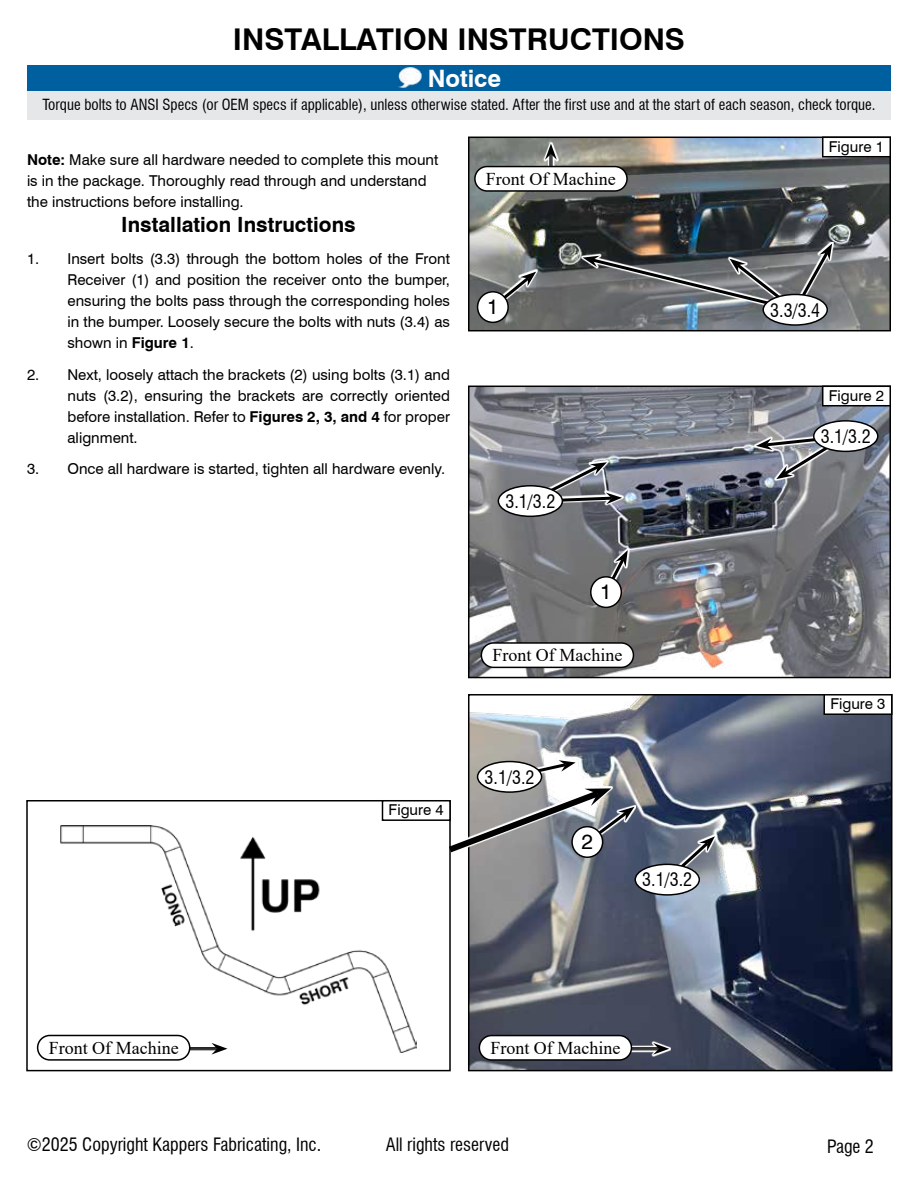
<style>
.page{position:relative;width:918px;height:1188px;background:#fff}
.page>*{position:absolute;margin:0;border:0;box-sizing:border-box;transform-origin:0 0}
.t1{font:700 30px "Swiss 721 BT";color:#000}
.t2{font:700 24px "Swiss 721 BT";color:#fff}
.t3{font:700 21px "Swiss 721 BT";color:#000}
.t4{font:21px "Swiss 721 BT";color:#000}
.t5{font:condensed 18px "Swiss 721 BT";color:#000}
.t6{font:18px "Times New Roman";color:#000}
.t7{font:15px/21px "Swiss 721 BT";color:#000;text-align:justify}
.t8{font:condensed 15px "Swiss 721 BT";color:#000}
.s1{font-weight:700}
</style>
<div class="page">
<div style="left:27px;top:90px;width:864px;height:30px;background:#e6e7e8"></div>
<div style="left:27px;top:65px;width:864px;height:25px;background:#005f9e"></div>
<img style="left:399px;top:68px;width:23px;height:19px">
<img style="left:471px;top:140px;width:417px;height:188px">
<div style="left:468px;top:137px;width:423px;height:194px;border:2px solid #000"></div>
<div style="left:823px;top:137px;width:67px;height:20px;background:#fff"></div>
<div style="left:822px;top:137px;width:69px;height:20px;border:2px solid #000"></div>
<svg style="left:543px;top:142px;width:15px;height:24px"></svg>
<hr style="left:549px;top:154px;width:1px;height:34px;background:#000">
<hr style="left:551px;top:154px;width:1px;height:34px;background:#000">
<hr style="left:552px;top:154px;width:1px;height:34px;background:#000">
<svg style="left:545px;top:144px;width:12px;height:16px"></svg>
<div style="left:475px;top:167px;width:152px;height:24px;background:#fff;border-radius:12px"></div>
<div style="left:474px;top:166px;width:154px;height:26px;border:2px solid #000;border-radius:12px"></div>
<svg style="left:792px;top:242px;width:42px;height:70px"></svg>
<svg style="left:583px;top:244px;width:249px;height:70px;background:#676a6c"></svg>
<div style="left:763px;top:294px;width:64px;height:31px;background:#fff;border-radius:50%"></div>
<div style="left:762px;top:294px;width:66px;height:32px;border:2px solid #000;border-radius:50%"></div>
<svg style="left:490px;top:270px;width:48px;height:40px"></svg>
<svg style="left:489px;top:272px;width:47px;height:39px"></svg>
<div style="left:478px;top:292px;width:30px;height:30px;background:#fff;border-radius:50%"></div>
<div style="left:477px;top:291px;width:32px;height:32px;border:2px solid #000;border-radius:50%"></div>
<img style="left:471px;top:389px;width:417px;height:286px">
<div style="left:468px;top:386px;width:423px;height:292px;border:2px solid #000"></div>
<div style="left:823px;top:386px;width:67px;height:20px;background:#fff"></div>
<div style="left:822px;top:386px;width:69px;height:20px;border:2px solid #000"></div>
<div style="left:481px;top:643px;width:152px;height:24px;background:#fff;border-radius:12px"></div>
<div style="left:481px;top:642px;width:153px;height:26px;border:2px solid #000;border-radius:12px"></div>
<svg style="left:528px;top:461px;width:81px;height:1px"></svg>
<svg style="left:562px;top:491px;width:62px;height:15px"></svg>
<svg style="left:526px;top:462px;width:96px;height:43px;background:#7d8088"></svg>
<div style="left:498px;top:486px;width:64px;height:30px;background:#fff;border-radius:50%"></div>
<div style="left:498px;top:485px;width:65px;height:32px;border:2px solid #000;border-radius:50%"></div>
<svg style="left:774px;top:479px;width:74px;height:2px"></svg>
<svg style="left:754px;top:433px;width:2px;height:19px"></svg>
<svg style="left:756px;top:432px;width:94px;height:47px;background:#86888f"></svg>
<div style="left:814px;top:421px;width:64px;height:30px;background:#fff;border-radius:50%"></div>
<div style="left:813px;top:420px;width:66px;height:32px;border:2px solid #000;border-radius:50%"></div>
<svg style="left:603px;top:548px;width:26px;height:47px"></svg>
<svg style="left:602px;top:550px;width:26px;height:46px"></svg>
<div style="left:591px;top:577px;width:30px;height:30px;background:#fff;border-radius:50%"></div>
<div style="left:590px;top:576px;width:32px;height:32px;border:2px solid #000;border-radius:50%"></div>
<img style="left:471px;top:697px;width:418px;height:371px">
<div style="left:468px;top:694px;width:424px;height:377px;border:2px solid #000"></div>
<div style="left:824px;top:695px;width:68px;height:19px;background:#fff"></div>
<div style="left:823px;top:694px;width:69px;height:21px;border:2px solid #000"></div>
<svg style="left:628px;top:1041px;width:43px;height:15px"></svg>
<hr style="left:491px;top:1047px;width:168px;height:1px;background:#000">
<hr style="left:491px;top:1049px;width:168px;height:1px;background:#000">
<svg style="left:653px;top:1043px;width:16px;height:12px"></svg>
<div style="left:479px;top:1036px;width:152px;height:24px;background:#fff;border-radius:12px"></div>
<div style="left:479px;top:1035px;width:153px;height:26px;border:2px solid #000;border-radius:12px"></div>
<svg style="left:507px;top:759px;width:70px;height:1px"></svg>
<svg style="left:664px;top:835px;width:53px;height:48px"></svg>
<svg style="left:663px;top:836px;width:52px;height:48px;background:#767c89"></svg>
<div style="left:635px;top:864px;width:64px;height:31px;background:#fff;border-radius:50%"></div>
<div style="left:635px;top:864px;width:65px;height:32px;border:2px solid #000;border-radius:50%"></div>
<svg style="left:634px;top:805px;width:2px;height:40px"></svg>
<div style="left:571px;top:826px;width:32px;height:32px;border:2px solid #000;border-radius:50%"></div>
<svg style="left:451px;top:760px;width:183px;height:97px"></svg>
<img style="left:61px;top:826px;width:355px;height:226px">
<div style="left:26px;top:800px;width:425px;height:271px;border:2px solid #000"></div>
<div style="left:382px;top:800px;width:69px;height:21px;border:2px solid #000"></div>
<div style="left:47px;top:1041px;width:182px;height:15px;background:#fff"></div>
<hr style="left:49px;top:1047px;width:168px;height:1px;background:#000">
<hr style="left:49px;top:1048px;width:168px;height:1px;background:#000">
<hr style="left:49px;top:1049px;width:168px;height:1px;background:#000">
<svg style="left:211px;top:1043px;width:16px;height:12px"></svg>
<div style="left:38px;top:1035px;width:152px;height:25px;background:#fff;border-radius:12px"></div>
<div style="left:37px;top:1035px;width:153px;height:26px;border:2px solid #000;border-radius:12px"></div>
<h1 class="t1" style="left:233px;top:21px;width:454px">INSTALLATION INSTRUCTIONS</h1>
<h2 class="t2" style="left:428px;top:64px;width:75px">Notice</h2>
<p class="t8" style="left:42px;top:96px;width:835px">Torque bolts to ANSI Specs (or OEM specs if applicable), unless otherwise stated. After the first use and at the start of each season, check torque.</p>
<p class="t7" style="left:829px;top:136px;width:57px">Figure 1</p>
<p class="t6" style="left:486px;top:166px;width:131px">Front Of Machine</p>
<p class="t7" style="left:27px;top:149px;width:413px;text-align:left"><span class="s1">Note:</span> Make sure all hardware needed to complete this mount is in the package. Thoroughly read through and understand the instructions before installing.</p>
<h3 class="t3" style="left:121px;top:212px;width:236px">Installation Instructions</h3>
<p class="t7" style="left:68px;top:248px;width:384px;text-indent:-40px">1. Insert bolts (3.3) through the bottom holes of the Front Receiver (1) and position the receiver onto the bumper, ensuring the bolts pass through the corresponding holes in the bumper. Loosely secure the bolts with nuts (3.4) as shown in <span class="s1">Figure 1</span>.</p>
<p class="t7" style="left:68px;top:364px;width:384px;text-indent:-40px">2. Next, loosely attach the brackets (2) using bolts (3.1) and nuts (3.2), ensuring the brackets are correctly oriented before installation. Refer to <span class="s1">Figures 2, 3, and 4</span> for proper alignment.</p>
<p class="t7" style="left:27px;top:458px;width:420px">3. Once all hardware is started, tighten all hardware evenly.</p>
<h3 class="t4" style="left:487px;top:294px;width:13px">1</h3>
<p class="t5" style="left:770px;top:299px;width:51px">3.3/3.4</p>
<p class="t7" style="left:829px;top:385px;width:57px">Figure 2</p>
<p class="t5" style="left:821px;top:426px;width:51px">3.1/3.2</p>
<p class="t5" style="left:505px;top:491px;width:51px">3.1/3.2</p>
<h3 class="t4" style="left:600px;top:579px;width:13px">1</h3>
<p class="t6" style="left:49px;top:1035px;width:131px">Front Of Machine</p>
<p class="t6" style="left:492px;top:642px;width:131px">Front Of Machine</p>
<p class="t7" style="left:389px;top:799px;width:57px">Figure 4</p>
<p class="t5" style="left:485px;top:766px;width:51px">3.1/3.2</p>
<h3 class="t4" style="left:582px;top:829px;width:13px">2</h3>
<p class="t5" style="left:642px;top:869px;width:51px">3.1/3.2</p>
<p class="t6" style="left:490px;top:1035px;width:131px">Front Of Machine</p>
<p class="t7" style="left:830px;top:693px;width:57px">Figure 3</p>
<p class="t5" style="left:27px;top:1133px;width:296px">©2025 Copyright Kappers Fabricating, Inc.</p>
<p class="t5" style="left:386px;top:1133px;width:125px">All rights reserved</p>
<p class="t5" style="left:827px;top:1136px;width:48px">Page 2</p>
</div>
